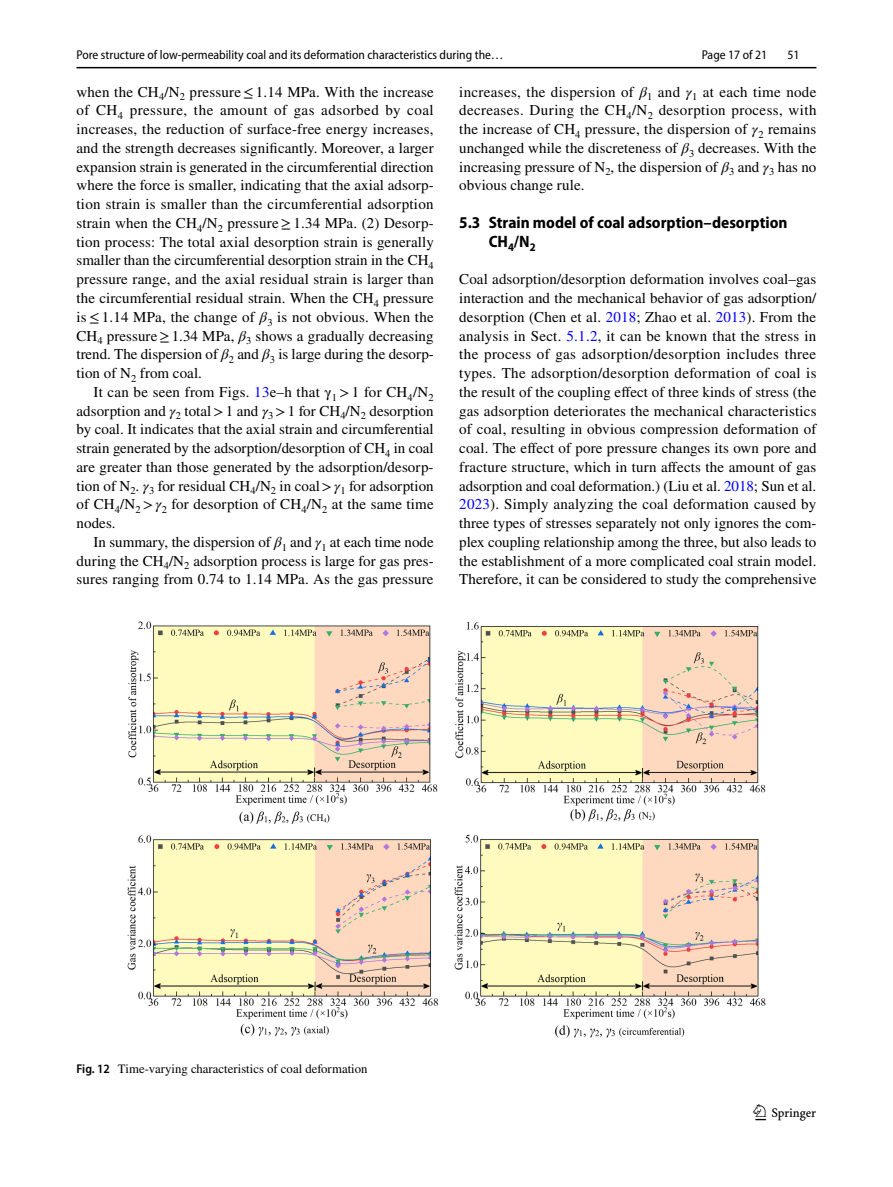
<style>
.page{position:relative;width:893px;height:1187px;background:#fff}
.page>*{position:absolute;margin:0;border:0;box-sizing:border-box;transform-origin:0 0}
.t1{font:22.5px "Springnew Regular 3";color:#000}
.t2{font:700 semi-condensed 16.5px/18.8px "Myriad Pro";color:#000}
.t3{font:15px/18.8px "STIX";letter-spacing:.005em;color:#000;text-align:justify}
.t4{font:12.75px "Myriad Pro Semi Cn 3";color:#000}
.t5{font:12.75px "STIX";color:#000}
.t6{font:semi-condensed 12.75px "Myriad Pro";color:#000}
.s1{font-style:italic}
.s2{color:#00f}
.s3{font-family:"Myriad Pro";font-weight:600;font-stretch:semi-condensed}
</style>
<div class="page">
<hr style="left:77px;top:67px;width:739px;height:1px;background:#000">
<img style="left:128px;top:621px;width:637px;height:416px">
<p class="t4" style="left:77px;top:48px;width:429px">Pore structure of low‑permeability coal and its deformation characteristics during the…</p>
<p class="t6" style="left:702px;top:48px;width:67px">Page 17 of 21</p>
<p class="t6" style="left:787px;top:48px;width:14px">51</p>
<p class="t3" style="left:77px;top:83px;width:359px">when the CH<sub>4</sub>/N<sub>2</sub> pressure≤1.14 MPa. With the increase of CH<sub>4</sub> pressure, the amount of gas adsorbed by coal increases, the reduction of surface-free energy increases, and the strength decreases significantly. Moreover, a larger expansion strain is generated in the circumferential direction where the force is smaller, indicating that the axial adsorp&shy;tion strain is smaller than the circumferential adsorption strain when the CH<sub>4</sub>/N<sub>2</sub> pressure≥1.34 MPa. (2) Desorp&shy;tion process: The total axial desorption strain is generally smaller than the circumferential desorption strain in the CH<sub>4 </sub>pressure range, and the axial residual strain is larger than the circumferential residual strain. When the CH<sub>4</sub> pressure is≤1.14 MPa, the change of <span class="s1">β</span><sub>3</sub> is not obvious. When the CH<sub>4</sub> pressure≥1.34 MPa, <span class="s1">β</span><sub>3</sub> shows a gradually decreasing trend. The dispersion of <span class="s1">β</span><sub>2</sub> and <span class="s1">β</span><sub>3</sub> is large during the desorp&shy;tion of N<sub>2</sub> from coal.</p>
<p class="t3" style="left:77px;top:383px;width:359px;text-indent:17px">It can be seen from Figs. <span class="s2">13</span>e–h that γ<sub>1</sub> &gt;1 for CH<sub>4</sub>/N<sub>2 </sub>adsorption and <span class="s1">γ</span><sub>2</sub> total&gt;1 and <span class="s1">γ</span><sub>3</sub> &gt;1 for CH<sub>4</sub>/N<sub>2</sub> desorption by coal. It indicates that the axial strain and circumferential strain generated by the adsorption/desorption of CH<sub>4</sub> in coal are greater than those generated by the adsorption/desorp&shy;tion of N<sub>2</sub>. <span class="s1">γ</span><sub>3</sub> for residual CH<sub>4</sub>/N<sub>2</sub> in coal&gt;<span class="s1">γ</span><sub>1</sub> for adsorption of CH<sub>4</sub>/N<sub>2</sub> &gt;<span class="s1">γ</span><sub>2</sub> for desorption of CH<sub>4</sub>/N<sub>2</sub> at the same time nodes.</p>
<p class="t3" style="left:77px;top:533px;width:359px;text-indent:17px">In summary, the dispersion of <span class="s1">β</span><sub>1</sub> and <span class="s1">γ</span><sub>1</sub> at each time node during the CH<sub>4</sub>/N<sub>2</sub> adsorption process is large for gas pres&shy;sures ranging from 0.74 to 1.14 MPa. As the gas pressure</p>
<p class="t3" style="left:459px;top:83px;width:359px">increases, the dispersion of <span class="s1">β</span><sub>1</sub> and <span class="s1">γ</span><sub>1</sub> at each time node decreases. During the CH<sub>4</sub>/N<sub>2</sub> desorption process, with the increase of CH<sub>4</sub> pressure, the dispersion of <span class="s1">γ</span><sub>2</sub> remains unchanged while the discreteness of <span class="s1">β</span><sub>3</sub> decreases. With the increasing pressure of N<sub>2</sub>, the dispersion of <span class="s1">β</span><sub>3</sub> and <span class="s1">γ</span><sub>3</sub> has no obvious change rule.</p>
<p class="t2" style="left:489px;top:213px;width:300px;text-indent:-29px">5.3 Strain model of coal adsorption–desorption<br>CH<sub>4</sub>/N<sub>2</sub></p>
<p class="t3" style="left:459px;top:271px;width:359px">Coal adsorption/desorption deformation involves coal–gas interaction and the mechanical behavior of gas adsorption/ desorption (Chen et al. <span class="s2">2018</span>; Zhao et al. <span class="s2">2013</span>). From the analysis in Sect. <span class="s2">5.1.2</span>, it can be known that the stress in the process of gas adsorption/desorption includes three types. The adsorption/desorption deformation of coal is the result of the coupling effect of three kinds of stress (the gas adsorption deteriorates the mechanical characteristics of coal, resulting in obvious compression deformation of coal. The effect of pore pressure changes its own pore and fracture structure, which in turn affects the amount of gas adsorption and coal deformation.) (Liu et al. <span class="s2">2018</span>; Sun et al.<br><span class="s2">2023</span>). Simply analyzing the coal deformation caused by three types of stresses separately not only ignores the com&shy;plex coupling relationship among the three, but also leads to the establishment of a more complicated coal strain model.<br>Therefore, it can be considered to study the comprehensive</p>
<p class="t5" style="left:77px;top:1059px;width:293px"><span class="s3">Fig. 12</span> Time-varying characteristics of coal deformation</p>
<h1 class="t1" style="left:755px;top:1104px;width:62px">1 3</h1>
</div>
